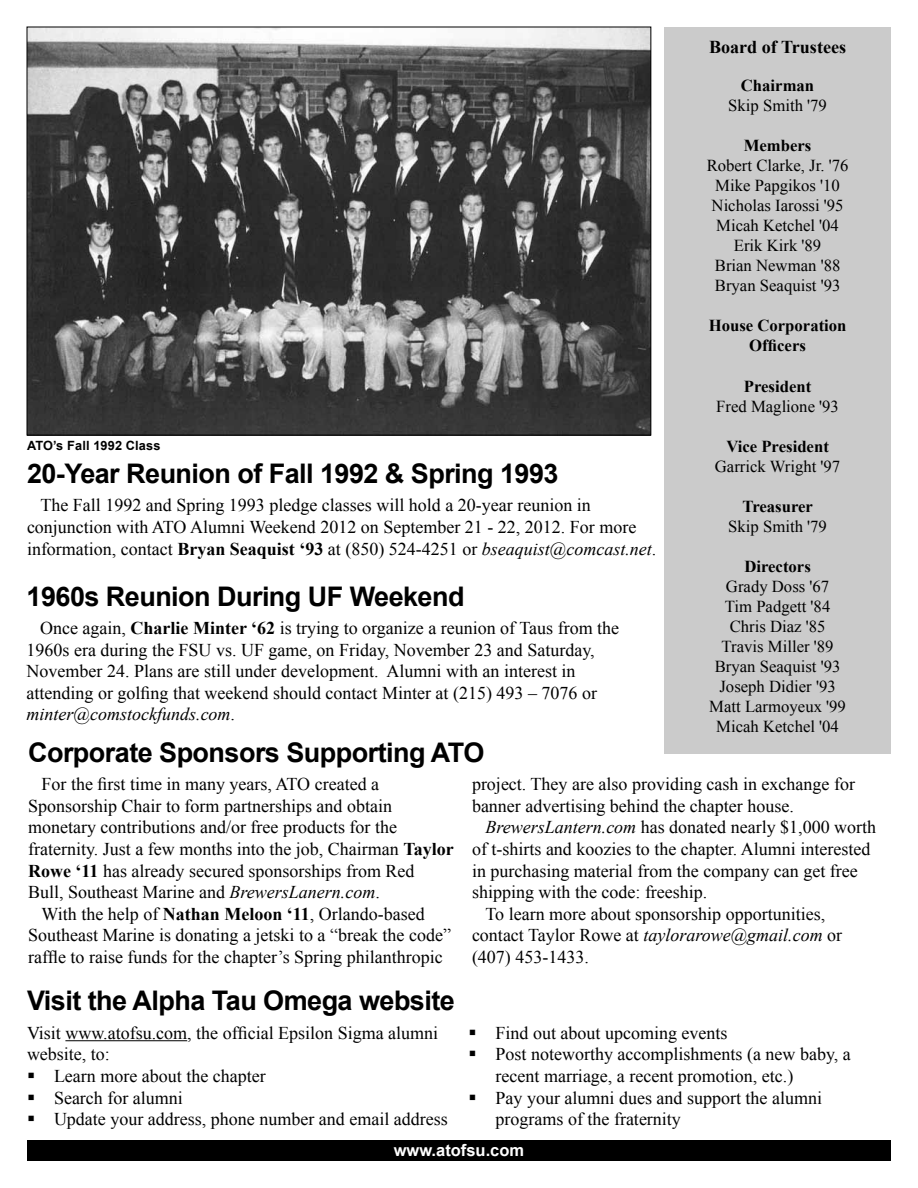
<style>
.page{position:relative;width:918px;height:1188px;background:#fff}
.page>*{position:absolute;margin:0;border:0;box-sizing:border-box;transform-origin:0 0}
.t1{font:700 27px "Arial";letter-spacing:-.02em;color:#000}
.t2{font:700 18.15px "Times New Roman";color:#000}
.t3{font:18px/21.6px "Times New Roman";color:#000}
.t4{font:16.65px/20.1px "Times New Roman";color:#000;text-align:center}
.t5{font:700 16.65px/20.1px "Times New Roman";color:#000;text-align:center}
.t6{font:700 16.5px "Arial";color:#fff}
.t7{font:700 12.75px "Arial";letter-spacing:.01em;color:#000}
.s1{font-weight:700}
.s2{font-style:italic}
</style>
<div class="page">
<div style="left:665px;top:27px;width:226px;height:727px;background:#cbcbcb"></div>
<div style="left:27px;top:1140px;width:864px;height:21px;background:#000"></div>
<img style="left:29px;top:29px;width:620px;height:404px">
<hr style="left:65px;top:1040px;width:122px;height:1px;background:#000">
<p class="t2" style="left:709px;top:34px;width:139px">Board of Trustees</p>
<p class="t5" style="left:741px;top:75px;width:75px">Chairman</p>
<p class="t4" style="left:728px;top:95px;width:100px">Skip Smith '79</p>
<p class="t5" style="left:744px;top:135px;width:69px">Members</p>
<p class="t4" style="left:707px;top:155px;width:143px">Robert Clarke, Jr. '76<br>Mike Papgikos '10<br>Nicholas Iarossi '95<br>Micah Ketchel '04<br>Erik Kirk '89<br>Brian Newman '88<br>Bryan Seaquist '93</p>
<p class="t5" style="left:709px;top:315px;width:139px">House Corporation<br>Officers</p>
<p class="t5" style="left:744px;top:376px;width:69px">President</p>
<p class="t4" style="left:716px;top:396px;width:124px">Fred Maglione '93</p>
<p class="t5" style="left:726px;top:436px;width:104px">Vice President</p>
<p class="t4" style="left:715px;top:456px;width:127px">Garrick Wright '97</p>
<p class="t5" style="left:743px;top:496px;width:72px">Treasurer</p>
<p class="t4" style="left:728px;top:516px;width:100px">Skip Smith '79</p>
<p class="t5" style="left:744px;top:556px;width:68px">Directors</p>
<p class="t4" style="left:709px;top:576px;width:138px">Grady Doss '67<br>Tim Padgett '84<br>Chris Diaz '85<br>Travis Miller '89<br>Bryan Seaquist '93<br>Joseph Didier '93<br>Matt Larmoyeux '99<br>Micah Ketchel '04</p>
<p class="t7" style="left:27px;top:437px;width:135px">ATO’s Fall 1992 Class</p>
<h1 class="t1" style="left:27px;top:456px;width:533px">20-Year Reunion of Fall 1992 &amp; Spring 1993</h1>
<p class="t3" style="left:27px;top:494px;width:631px;text-indent:14px">The Fall 1992 and Spring 1993 pledge classes will hold a 20-year reunion in conjunction with ATO Alumni Weekend 2012 on September 21 - 22, 2012. For more information, contact <span class="s1">Bryan Seaquist ‘93</span> at (850) 524-4251 or <span class="s2">bseaquist@comcast.net</span>.</p>
<h1 class="t1" style="left:27px;top:578px;width:439px">1960s Reunion During UF Weekend</h1>
<p class="t3" style="left:27px;top:617px;width:594px;text-indent:14px">Once again, <span class="s1">Charlie Minter ‘62</span> is trying to organize a reunion of Taus from the 1960s era during the FSU vs. UF game, on Friday, November 23 and Saturday, November 24. Plans are still under development. Alumni with an interest in attending or golfing that weekend should contact Minter at (215) 493 – 7076 or <span class="s2">minter@comstockfunds.com</span>.</p>
<h1 class="t1" style="left:28px;top:735px;width:458px">Corporate Sponsors Supporting ATO</h1>
<p class="t3" style="left:42px;top:773px;width:339px">For the first time in many years, ATO created a</p>
<p class="t3" style="left:28px;top:795px;width:365px">Sponsorship Chair to form partnerships and obtain</p>
<p class="t3" style="left:28px;top:816px;width:370px">monetary contributions and/or free products for the</p>
<p class="t3" style="left:28px;top:838px;width:427px">fraternity. Just a few months into the job, Chairman <span class="s1">Taylor</span></p>
<p class="t3" style="left:28px;top:860px;width:388px"><span class="s1">Rowe ‘11</span> has already secured sponsorships from Red</p>
<p class="t3" style="left:28px;top:881px;width:353px">Bull, Southeast Marine and <span class="s2">BrewersLanern.com</span>.</p>
<p class="t3" style="left:42px;top:903px;width:385px">With the help of <span class="s1">Nathan Meloon ‘11</span>, Orlando-based</p>
<p class="t3" style="left:28px;top:924px;width:424px">Southeast Marine is donating a jetski to a “break the code”</p>
<p class="t3" style="left:28px;top:946px;width:416px">raffle to raise funds for the chapter’s Spring philanthropic</p>
<p class="t3" style="left:472px;top:773px;width:385px">project. They are also providing cash in exchange for banner advertising behind the chapter house.</p>
<p class="t3" style="left:486px;top:816px;width:392px"><span class="s2">BrewersLantern.com</span> has donated nearly $1,000 worth</p>
<p class="t3" style="left:472px;top:838px;width:400px">of t-shirts and koozies to the chapter. Alumni interested</p>
<p class="t3" style="left:472px;top:860px;width:387px">in purchasing material from the company can get free</p>
<p class="t3" style="left:472px;top:881px;width:237px">shipping with the code: freeship.</p>
<p class="t3" style="left:486px;top:903px;width:341px">To learn more about sponsorship opportunities,</p>
<p class="t3" style="left:472px;top:924px;width:372px">contact Taylor Rowe at <span class="s2">taylorarowe@gmail.com</span> or</p>
<p class="t3" style="left:472px;top:946px;width:118px">(407) 453-1433.</p>
<h1 class="t1" style="left:27px;top:983px;width:429px">Visit the Alpha Tau Omega website</h1>
<p class="t3" style="left:27px;top:1022px;width:413px">Visit www.atofsu.com, the official Epsilon Sigma alumni website, to:</p>
<p class="t3" style="left:27px;top:1065px;width:240px">▪ Learn more about the chapter</p>
<p class="t3" style="left:27px;top:1086px;width:157px">▪ Search for alumni</p>
<p class="t3" style="left:27px;top:1108px;width:422px">▪ Update your address, phone number and email address</p>
<p class="t3" style="left:469px;top:1022px;width:261px">▪ Find out about upcoming events</p>
<p class="t3" style="left:496px;top:1043px;width:357px;text-indent:-27px">▪ Post noteworthy accomplishments (a new baby, a recent marriage, a recent promotion, etc.)</p>
<p class="t3" style="left:496px;top:1086px;width:328px;text-indent:-27px">▪ Pay your alumni dues and support the alumni programs of the fraternity</p>
<p class="t6" style="left:394px;top:1139px;width:132px">www.atofsu.com</p>
</div>
